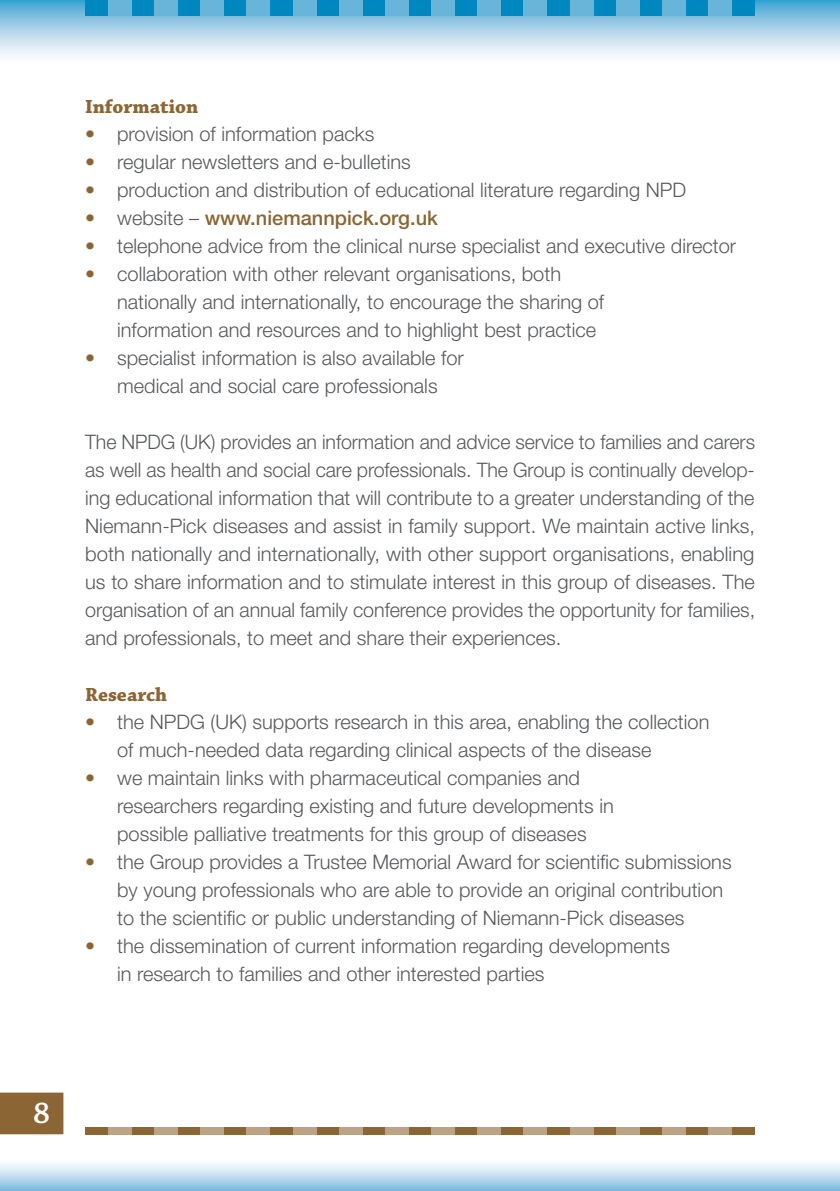
<style>
.page{position:relative;width:840px;height:1191px;background:#fff}
.page>*{position:absolute;margin:0;border:0;box-sizing:border-box;transform-origin:0 0}
.t1{font:600 31.2px "Chaparral Pro";color:#fff}
.t2{font:300 20px/28px "Helvetica Neue LT Std";color:#58595b}
.t3{font:500 20px "Helvetica Neue LT Std";color:#8b6533}
.t4{font:700 20px "Chaparral Pro";color:#8b6533}
.s1{color:#8b6533}
.s2{font-weight:300}
.s3{font-weight:300;color:#58595b}
</style>
<div class="page">
<div style="left:85px;top:1126px;width:23px;height:8px;background:#8b6533"></div>
<div style="left:454px;top:1126px;width:23px;height:8px;background:#8b6533"></div>
<div style="left:270px;top:1126px;width:23px;height:8px;background:#8b6533"></div>
<div style="left:639px;top:1126px;width:23px;height:8px;background:#8b6533"></div>
<div style="left:177px;top:1126px;width:23px;height:8px;background:#8b6533"></div>
<div style="left:546px;top:1126px;width:23px;height:8px;background:#8b6533"></div>
<div style="left:362px;top:1126px;width:23px;height:8px;background:#8b6533"></div>
<div style="left:731px;top:1126px;width:23px;height:8px;background:#8b6533"></div>
<div style="left:131px;top:1126px;width:23px;height:8px;background:#8b6533"></div>
<div style="left:500px;top:1126px;width:23px;height:8px;background:#8b6533"></div>
<div style="left:316px;top:1126px;width:23px;height:8px;background:#8b6533"></div>
<div style="left:685px;top:1126px;width:23px;height:8px;background:#8b6533"></div>
<div style="left:223px;top:1126px;width:24px;height:8px;background:#8b6533"></div>
<div style="left:593px;top:1126px;width:23px;height:8px;background:#8b6533"></div>
<div style="left:408px;top:1126px;width:23px;height:8px;background:#8b6533"></div>
<div style="left:108px;top:1126px;width:23px;height:8px;background:#bca384"></div>
<div style="left:477px;top:1126px;width:23px;height:8px;background:#bca384"></div>
<div style="left:293px;top:1126px;width:23px;height:8px;background:#bca384"></div>
<div style="left:662px;top:1126px;width:23px;height:8px;background:#bca384"></div>
<div style="left:200px;top:1126px;width:23px;height:8px;background:#bca384"></div>
<div style="left:569px;top:1126px;width:24px;height:8px;background:#bca384"></div>
<div style="left:385px;top:1126px;width:23px;height:8px;background:#bca384"></div>
<div style="left:154px;top:1126px;width:23px;height:8px;background:#bca384"></div>
<div style="left:523px;top:1126px;width:23px;height:8px;background:#bca384"></div>
<div style="left:339px;top:1126px;width:23px;height:8px;background:#bca384"></div>
<div style="left:708px;top:1126px;width:23px;height:8px;background:#bca384"></div>
<div style="left:247px;top:1126px;width:23px;height:8px;background:#bca384"></div>
<div style="left:616px;top:1126px;width:23px;height:8px;background:#bca384"></div>
<div style="left:431px;top:1126px;width:23px;height:8px;background:#bca384"></div>
<div style="left:0;top:1159px;width:839px;height:32px;background:linear-gradient(to bottom,#fff,#83bddf)"></div>
<hr style="left:839px;top:0;width:1px;height:165px;background:#0087bf">
<div style="left:0;top:1092px;width:63px;height:42px;background:#8b6533"></div>
<div style="left:0;top:0;width:839px;height:62px;background:linear-gradient(to bottom,#4aa6d3,#fff)"></div>
<div style="left:85px;top:0;width:23px;height:15px;background:#0087bf"></div>
<div style="left:454px;top:0;width:23px;height:15px;background:#0087bf"></div>
<div style="left:270px;top:0;width:23px;height:15px;background:#0087bf"></div>
<div style="left:639px;top:0;width:23px;height:15px;background:#0087bf"></div>
<div style="left:177px;top:0;width:23px;height:15px;background:#0087bf"></div>
<div style="left:546px;top:0;width:23px;height:15px;background:#0087bf"></div>
<div style="left:362px;top:0;width:23px;height:15px;background:#0087bf"></div>
<div style="left:731px;top:0;width:23px;height:15px;background:#0087bf"></div>
<div style="left:131px;top:0;width:23px;height:15px;background:#0087bf"></div>
<div style="left:500px;top:0;width:23px;height:15px;background:#0087bf"></div>
<div style="left:316px;top:0;width:23px;height:15px;background:#0087bf"></div>
<div style="left:685px;top:0;width:23px;height:15px;background:#0087bf"></div>
<div style="left:223px;top:0;width:24px;height:15px;background:#0087bf"></div>
<div style="left:593px;top:0;width:23px;height:15px;background:#0087bf"></div>
<div style="left:408px;top:0;width:23px;height:15px;background:#0087bf"></div>
<div style="left:108px;top:0;width:23px;height:15px;background:#69b5da"></div>
<div style="left:477px;top:0;width:23px;height:15px;background:#69b5da"></div>
<div style="left:293px;top:0;width:23px;height:15px;background:#69b5da"></div>
<div style="left:662px;top:0;width:23px;height:15px;background:#69b5da"></div>
<div style="left:200px;top:0;width:23px;height:15px;background:#69b5da"></div>
<div style="left:569px;top:0;width:24px;height:15px;background:#69b5da"></div>
<div style="left:385px;top:0;width:23px;height:15px;background:#69b5da"></div>
<div style="left:154px;top:0;width:23px;height:15px;background:#69b5da"></div>
<div style="left:523px;top:0;width:23px;height:15px;background:#69b5da"></div>
<div style="left:339px;top:0;width:23px;height:15px;background:#69b5da"></div>
<div style="left:708px;top:0;width:23px;height:15px;background:#69b5da"></div>
<div style="left:247px;top:0;width:23px;height:15px;background:#69b5da"></div>
<div style="left:616px;top:0;width:23px;height:15px;background:#69b5da"></div>
<div style="left:431px;top:0;width:23px;height:15px;background:#69b5da"></div>
<p class="t4" style="left:85px;top:95px;width:115px">Information</p>
<p class="t2" style="left:85px;top:119px;width:291px"><span class="s1">•</span> provision of information packs</p>
<p class="t2" style="left:85px;top:147px;width:327px"><span class="s1">•</span> regular newsletters and e-bulletins</p>
<p class="t2" style="left:85px;top:175px;width:602px"><span class="s1">•</span> production and distribution of educational literature regarding NPD</p>
<p class="t3" style="left:85px;top:206px;width:354px"><span class="s2">•</span> <span class="s3">website –</span> www.niemannpick.org.uk</p>
<p class="t2" style="left:85px;top:231px;width:652px"><span class="s1">•</span> telephone advice from the clinical nurse specialist and executive director</p>
<p class="t2" style="left:117px;top:259px;width:488px;text-indent:-32px"><span class="s1">•</span> collaboration with other relevant organisations, both nationally and internationally, to encourage the sharing of information and resources and to highlight best practice</p>
<p class="t2" style="left:85px;top:343px;width:380px;text-align:center"><span class="s1">•</span> specialist information is also available for medical and social care professionals</p>
<p class="t2" style="left:85px;top:427px;width:671px;text-align:justify">The NPDG (UK) provides an information and advice service to families and carers as well as health and social care professionals. The Group is continually develop&shy;ing educational information that will contribute to a greater understanding of the Niemann-Pick diseases and assist in family support. We maintain active links, both nationally and internationally, with other support organisations, enabling us to share information and to stimulate interest in this group of diseases. The organisation of an annual family conference provides the opportunity for families, and professionals, to meet and share their experiences.</p>
<p class="t4" style="left:85px;top:683px;width:83px">Research</p>
<p class="t2" style="left:117px;top:707px;width:593px;text-indent:-32px"><span class="s1">•</span> the NPDG (UK) supports research in this area, enabling the collection of much-needed data regarding clinical aspects of the disease</p>
<p class="t2" style="left:117px;top:763px;width:498px;text-indent:-32px"><span class="s1">•</span> we maintain links with pharmaceutical companies and researchers regarding existing and future developments in possible palliative treatments for this group of diseases</p>
<p class="t2" style="left:117px;top:847px;width:615px;text-indent:-32px"><span class="s1">•</span> the Group provides a Trustee Memorial Award for scientific submissions by young professionals who are able to provide an original contribution to the scientific or public understanding of Niemann-Pick diseases</p>
<p class="t2" style="left:117px;top:931px;width:554px;text-indent:-32px"><span class="s1">•</span> the dissemination of current information regarding developments in research to families and other interested parties</p>
<h1 class="t1" style="left:33px;top:1095px;width:18px">8</h1>
</div>
